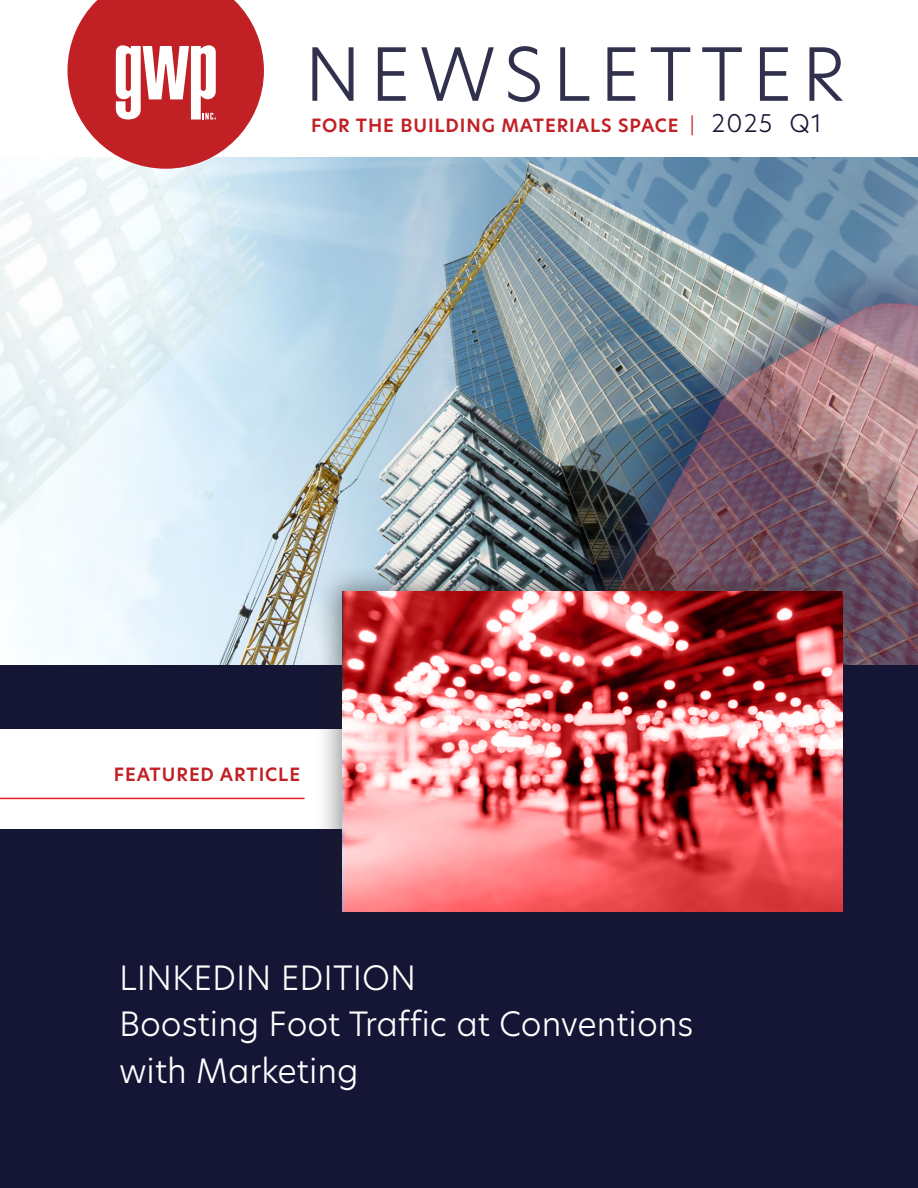
<style>
.page{position:relative;width:918px;height:1188px;background:#fff}
.page>*{position:absolute;margin:0;border:0;box-sizing:border-box;transform-origin:0 0}
.t1{font:300 72px "New Hero";letter-spacing:.12em;color:#31314e}
.t2{font:300 33px/46.5px "New Hero";color:#fff}
.t3{font:600 18px "New Hero";letter-spacing:.05em;color:#c12025}
.s1{font-weight:300}
.s2{font-weight:300;font-size:24px;color:#151536}
</style>
<div class="page">
<img style="left:0;top:158px;width:918px;height:507px">
<svg style="left:68px;top:0;width:196px;height:169px"></svg>
<div style="left:0;top:665px;width:918px;height:523px;background:#151536"></div>
<div style="left:0;top:729px;width:458px;height:99px;background:#fff"></div>
<div style="left:315px;top:565px;width:544px;height:366px;background:#231f20;opacity:.46"></div>
<hr style="left:0;top:798px;width:305px;height:1px;background:#ee1d23">
<svg style="left:343px;top:592px;width:499px;height:320px;background:#d46569"></svg>
<p class="t1" style="left:305px;top:25px;width:542px">NEWSLETTER</p>
<p class="t3" style="left:311px;top:113px;width:512px">FOR THE BUILDING MATERIALS SPACE <span class="s1">|</span> <span class="s2">2025 Q1</span></p>
<p class="t3" style="left:114px;top:762px;width:188px">FEATURED ARTICLE</p>
<p class="t2" style="left:119px;top:954px;width:299px">LINKEDIN EDITION</p>
<p class="t2" style="left:119px;top:1000px;width:576px">Boosting Foot Traffic at Conventions with Marketing</p>
</div>
